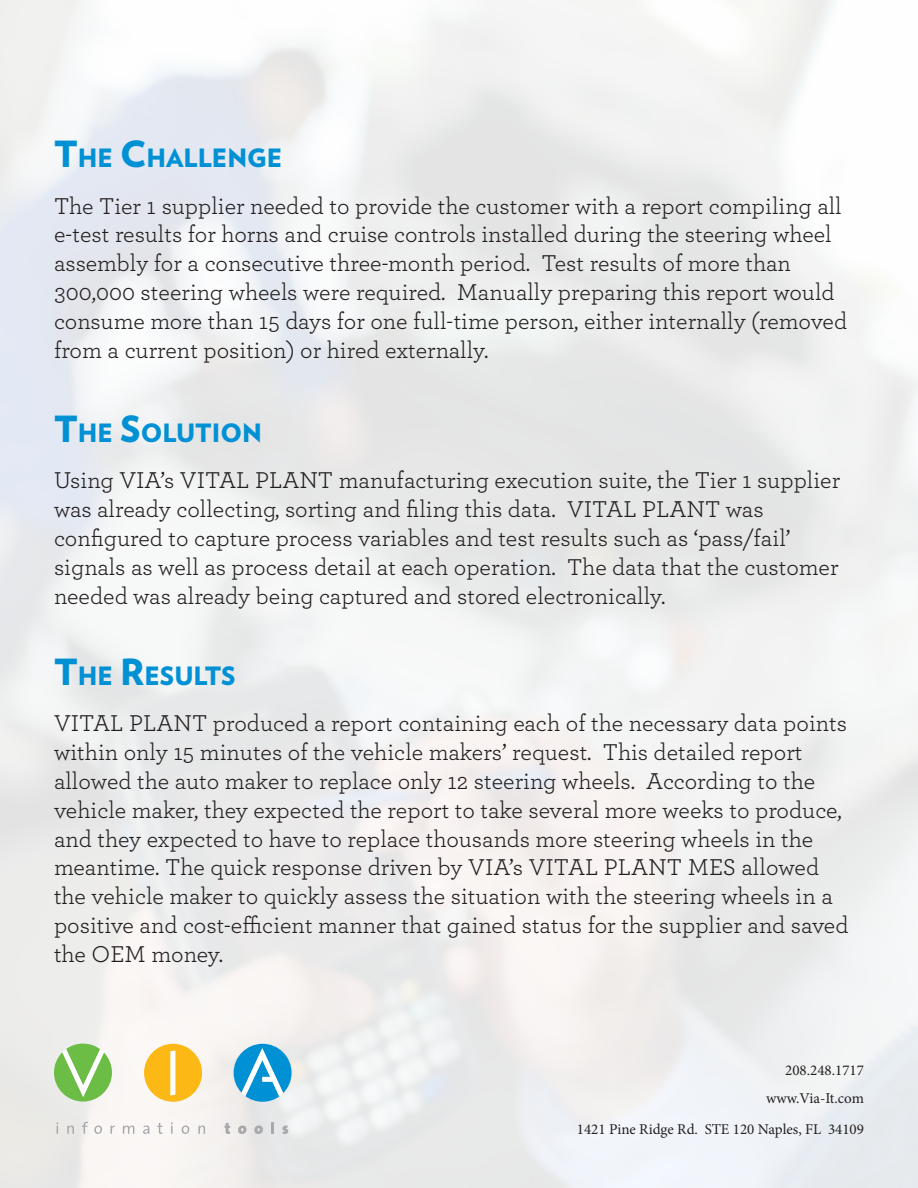
<style>
.page{position:relative;width:918px;height:1188px;background:#fff}
.page>*{position:absolute;margin:0;border:0;box-sizing:border-box;transform-origin:0 0}
.t1{font:900 25.2px "Verlag";color:#0091d5}
.t2{font:24px/28.8px "Archer";color:#231f20}
.t3{font:15px "Minion Pro";color:#231f20}
.s1{font-size:36px}
</style>
<div class="page">
<img style="left:0;top:0;width:918px;height:1188px">
<svg style="left:56px;top:1122px;width:2px;height:12px"></svg>
<svg style="left:67px;top:1126px;width:7px;height:8px"></svg>
<svg style="left:82px;top:1122px;width:6px;height:12px"></svg>
<svg style="left:94px;top:1126px;width:8px;height:8px"></svg>
<svg style="left:111px;top:1125px;width:4px;height:9px"></svg>
<svg style="left:123px;top:1126px;width:11px;height:8px"></svg>
<svg style="left:143px;top:1126px;width:6px;height:8px"></svg>
<svg style="left:157px;top:1123px;width:6px;height:11px"></svg>
<svg style="left:171px;top:1122px;width:2px;height:12px"></svg>
<svg style="left:182px;top:1126px;width:7px;height:8px"></svg>
<svg style="left:198px;top:1126px;width:7px;height:8px"></svg>
<svg style="left:225px;top:1123px;width:5px;height:11px"></svg>
<svg style="left:238px;top:1125px;width:8px;height:9px"></svg>
<svg style="left:254px;top:1125px;width:9px;height:9px"></svg>
<svg style="left:271px;top:1122px;width:3px;height:12px"></svg>
<svg style="left:282px;top:1125px;width:6px;height:9px"></svg>
<svg style="left:54px;top:1044px;width:58px;height:58px"></svg>
<div style="left:144px;top:1044px;width:58px;height:58px;background:#fcb814;border-radius:50%"></div>
<svg style="left:234px;top:1044px;width:58px;height:58px"></svg>
<svg style="left:170px;top:1051px;width:5px;height:45px"></svg>
<p class="t1" style="left:54px;top:137px;width:230px"><span class="s1">T</span>HE <span class="s1">C</span>HALLENGE</p>
<p class="t2" style="left:54px;top:190px;width:795px">The Tier 1 supplier needed to provide the customer with a report compiling all e-test results for horns and cruise controls installed during the steering wheel assembly for a consecutive three-month period. Test results of more than 300,000 steering wheels were required. Manually preparing this report would consume more than 15 days for one full-time person, either internally (removed from a current position) or hired externally.</p>
<p class="t1" style="left:54px;top:412px;width:210px"><span class="s1">T</span>HE <span class="s1">S</span>OLUTION</p>
<p class="t2" style="left:54px;top:465px;width:788px">Using VIA’s VITAL PLANT manufacturing execution suite, the Tier 1 supplier was already collecting, sorting and filing this data. VITAL PLANT was configured to capture process variables and test results such as ‘pass/fail’ signals as well as process detail at each operation. The data that the customer needed was already being captured and stored electronically.</p>
<p class="t1" style="left:54px;top:655px;width:182px"><span class="s1">T</span>HE <span class="s1">R</span>ESULTS</p>
<p class="t2" style="left:54px;top:708px;width:796px">VITAL PLANT produced a report containing each of the necessary data points within only 15 minutes of the vehicle makers’ request. This detailed report allowed the auto maker to replace only 12 steering wheels. According to the vehicle maker, they expected the report to take several more weeks to produce, and they expected to have to replace thousands more steering wheels in the meantime. The quick response driven by VIA’s VITAL PLANT MES allowed the vehicle maker to quickly assess the situation with the steering wheels in a positive and cost-efficient manner that gained status for the supplier and saved the OEM money.</p>
<p class="t3" style="left:785px;top:1060px;width:80px">208.248.1717</p>
<p class="t3" style="left:766px;top:1088px;width:99px">www.Via-It.com</p>
<p class="t3" style="left:577px;top:1119px;width:289px">1421 Pine Ridge Rd. STE 120 Naples, FL 34109</p>
</div>
